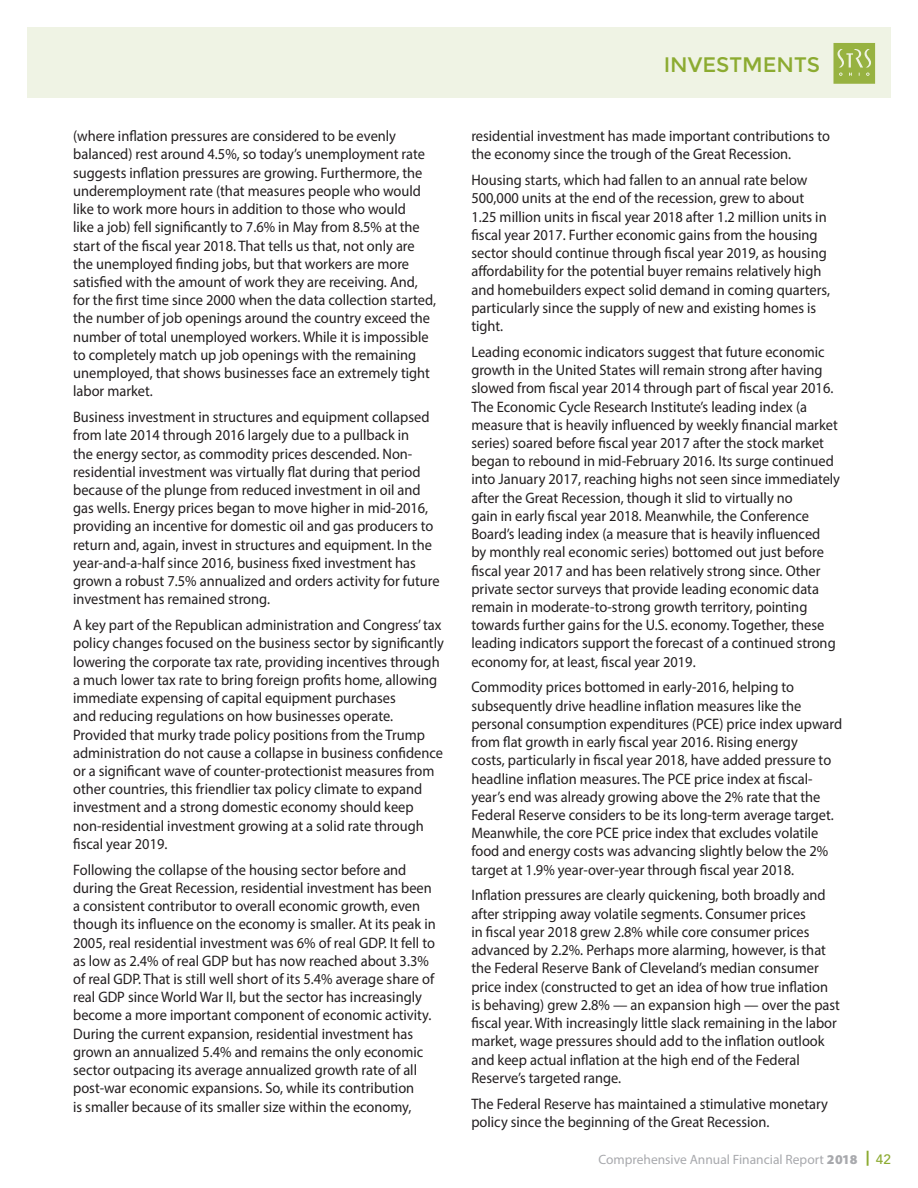
<style>
.page{position:relative;width:918px;height:1188px;background:#fff}
.page>*{position:absolute;margin:0;border:0;box-sizing:border-box;transform-origin:0 0}
.t1{font:21px "Montserrat";color:#8cab31}
.t2{font:15.15px/18.3px "Myriad Pro";color:#231f20;scale:.95 1}
.t3{font:13.5px "Myriad Pro";color:#a8a9ad}
.s1{font-weight:900}
.s2{font-weight:900;font-size:15px;color:#8cab31}
.s3{font-family:"Avenir LT Std";font-weight:500;color:#8cab31}
</style>
<div class="page">
<div style="left:27px;top:27px;width:864px;height:70px;background:#eff3e4"></div>
<svg style="left:833px;top:43px;width:42px;height:41px;background:#a2ba56"></svg>
<p class="t2" style="left:73px;top:127px;width:383px">(where inflation pressures are considered to be evenly balanced) rest around 4.5%, so today’s unemployment rate suggests inflation pressures are growing. Furthermore, the underemployment rate (that measures people who would like to work more hours in addition to those who would<br>like a job) fell significantly to 7.6% in May from 8.5% at the start of the fiscal year 2018. That tells us that, not only are the unemployed finding jobs, but that workers are more satisfied with the amount of work they are receiving. And, for the first time since 2000 when the data collection started, the number of job openings around the country exceed the number of total unemployed workers. While it is impossible to completely match up job openings with the remaining unemployed, that shows businesses face an extremely tight labor market.</p>
<p class="t2" style="left:73px;top:408px;width:387px">Business investment in structures and equipment collapsed from late 2014 through 2016 largely due to a pullback in<br>the energy sector, as commodity prices descended. Non&shy;residential investment was virtually flat during that period because of the plunge from reduced investment in oil and gas wells. Energy prices began to move higher in mid-2016, providing an incentive for domestic oil and gas producers to return and, again, invest in structures and equipment. In the year-and-a-half since 2016, business fixed investment has grown a robust 7.5% annualized and orders activity for future investment has remained strong.</p>
<p class="t2" style="left:73px;top:616px;width:392px">A key part of the Republican administration and Congress’ tax policy changes focused on the business sector by significantly lowering the corporate tax rate, providing incentives through a much lower tax rate to bring foreign profits home, allowing immediate expensing of capital equipment purchases<br>and reducing regulations on how businesses operate.<br>Provided that murky trade policy positions from the Trump administration do not cause a collapse in business confidence or a significant wave of counter-protectionist measures from other countries, this friendlier tax policy climate to expand investment and a strong domestic economy should keep non-residential investment growing at a solid rate through fiscal year 2019.</p>
<p class="t2" style="left:73px;top:860px;width:383px">Following the collapse of the housing sector before and during the Great Recession, residential investment has been a consistent contributor to overall economic growth, even though its influence on the economy is smaller. At its peak in 2005, real residential investment was 6% of real GDP. It fell to as low as 2.4% of real GDP but has now reached about 3.3% of real GDP. That is still well short of its 5.4% average share of real GDP since World War II, but the sector has increasingly become a more important component of economic activity.<br>During the current expansion, residential investment has grown an annualized 5.4% and remains the only economic sector outpacing its average annualized growth rate of all post-war economic expansions. So, while its contribution<br>is smaller because of its smaller size within the economy,</p>
<h1 class="t1" style="left:664px;top:53px;width:158px">INVESTMENTS</h1>
<p class="t2" style="left:471px;top:127px;width:379px">residential investment has made important contributions to the economy since the trough of the Great Recession.</p>
<p class="t2" style="left:471px;top:171px;width:379px">Housing starts, which had fallen to an annual rate below 500,000 units at the end of the recession, grew to about 1.25 million units in fiscal year 2018 after 1.2 million units in fiscal year 2017. Further economic gains from the housing sector should continue through fiscal year 2019, as housing affordability for the potential buyer remains relatively high and homebuilders expect solid demand in coming quarters, particularly since the supply of new and existing homes is tight.</p>
<p class="t2" style="left:471px;top:342px;width:390px">Leading economic indicators suggest that future economic growth in the United States will remain strong after having slowed from fiscal year 2014 through part of fiscal year 2016.<br>The Economic Cycle Research Institute’s leading index (a measure that is heavily influenced by weekly financial market series) soared before fiscal year 2017 after the stock market began to rebound in mid-February 2016. Its surge continued into January 2017, reaching highs not seen since immediately after the Great Recession, though it slid to virtually no<br>gain in early fiscal year 2018. Meanwhile, the Conference Board’s leading index (a measure that is heavily influenced<br>by monthly real economic series) bottomed out just before fiscal year 2017 and has been relatively strong since. Other private sector surveys that provide leading economic data remain in moderate-to-strong growth territory, pointing towards further gains for the U.S. economy. Together, these leading indicators support the forecast of a continued strong economy for, at least, fiscal year 2019.</p>
<p class="t2" style="left:471px;top:678px;width:392px">Commodity prices bottomed in early-2016, helping to subsequently drive headline inflation measures like the personal consumption expenditures (PCE) price index upward from flat growth in early fiscal year 2016. Rising energy<br>costs, particularly in fiscal year 2018, have added pressure to headline inflation measures. The PCE price index at fiscal&shy;year’s end was already growing above the 2% rate that the Federal Reserve considers to be its long-term average target.<br>Meanwhile, the core PCE price index that excludes volatile food and energy costs was advancing slightly below the 2% target at 1.9% year-over-year through fiscal year 2018.</p>
<p class="t2" style="left:471px;top:886px;width:390px">Inflation pressures are clearly quickening, both broadly and after stripping away volatile segments. Consumer prices<br>in fiscal year 2018 grew 2.8% while core consumer prices advanced by 2.2%. Perhaps more alarming, however, is that the Federal Reserve Bank of Cleveland’s median consumer price index (constructed to get an idea of how true inflation is behaving) grew 2.8% — an expansion high — over the past fiscal year. With increasingly little slack remaining in the labor market, wage pressures should add to the inflation outlook and keep actual inflation at the high end of the Federal Reserve’s targeted range.</p>
<p class="t2" style="left:471px;top:1094px;width:377px">The Federal Reserve has maintained a stimulative monetary policy since the beginning of the Great Recession.</p>
<p class="t3" style="left:598px;top:1151px;width:294px">Comprehensive Annual Financial Report <span class="s1">2018</span> <span class="s2">|</span> <span class="s3">42</span></p>
</div>
